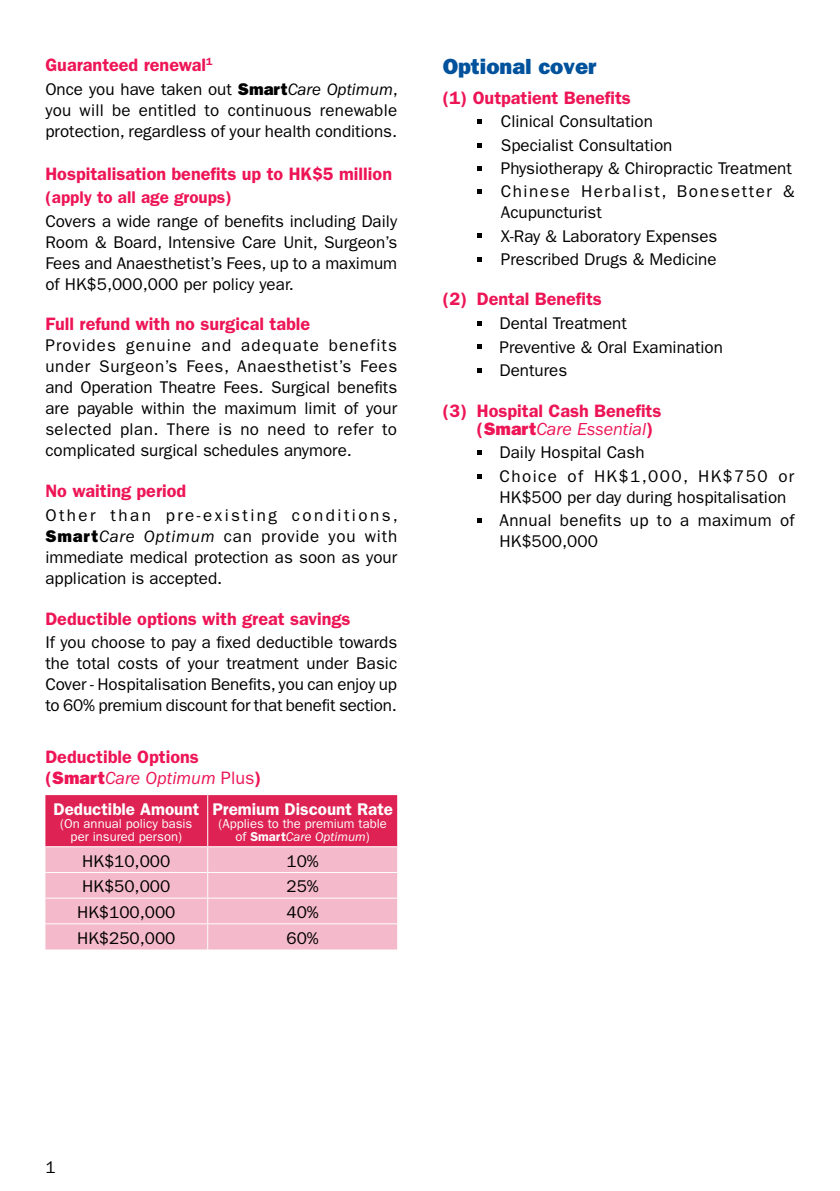
<style>
.page{position:relative;width:840px;height:1191px;background:#fff}
.page>*{position:absolute;margin:0;border:0;box-sizing:border-box;transform-origin:0 0}
.t1{font:800 22px "Franklin Gothic";color:#00529c}
.t2{font:600 18px/20.8px "Franklin Gothic";color:#ed1556}
.t3{font:17px/21px "Franklin Gothic";color:#000;text-align:justify}
.t4{font:600 17px "Franklin Gothic";color:#fff}
.t5{font:600 17px "Franklin Gothic";color:#ed1556}
.t6{font:13px/13px "Franklin Gothic";color:#fff;text-align:center}
.s1{font-weight:800}
.s2{font-style:italic}
.s3{font-weight:400;font-style:italic}
.s4{font-weight:400}
.s5{font-weight:600}
</style>
<div class="page">
<svg style="left:45px;top:795px;width:352px;height:154px;background:#ed89a5"></svg>
<svg style="left:477px;top:119px;width:4px;height:5px"></svg>
<svg style="left:477px;top:143px;width:4px;height:4px"></svg>
<svg style="left:477px;top:166px;width:4px;height:5px"></svg>
<svg style="left:477px;top:189px;width:4px;height:5px"></svg>
<svg style="left:477px;top:233px;width:4px;height:5px"></svg>
<svg style="left:477px;top:257px;width:4px;height:4px"></svg>
<svg style="left:477px;top:321px;width:4px;height:5px"></svg>
<svg style="left:477px;top:344px;width:4px;height:5px"></svg>
<svg style="left:477px;top:368px;width:4px;height:4px"></svg>
<svg style="left:477px;top:450px;width:4px;height:5px"></svg>
<svg style="left:477px;top:474px;width:4px;height:4px"></svg>
<svg style="left:477px;top:518px;width:4px;height:4px"></svg>
<p class="t2" style="left:45px;top:55px;width:169px">Guaranteed renewal<sup>1</sup></p>
<p class="t3" style="left:45px;top:79px;width:354px">Once you have taken out <span class="s1">Smart</span><span class="s2">Care Optimum</span>, you will be entitled to continuous renewable protection, regardless of your health conditions.</p>
<p class="t2" style="left:45px;top:163px;width:348px">Hospitalisation benefits up to HK$5 million</p>
<p class="t5" style="left:45px;top:187px;width:188px">(apply to all age groups)</p>
<p class="t3" style="left:45px;top:210px;width:353px">Covers a wide range of benefits including Daily Room &amp; Board, Intensive Care Unit, Surgeon’s Fees and Anaesthetist’s Fees, up to a maximum of HK$5,000,000 per policy year.</p>
<p class="t2" style="left:45px;top:314px;width:266px">Full refund with no surgical table</p>
<p class="t3" style="left:45px;top:335px;width:353px">Provides genuine and adequate benefits under Surgeon’s Fees, Anaesthetist’s Fees and Operation Theatre Fees. Surgical benefits are payable within the maximum limit of your selected plan. There is no need to refer to complicated surgical schedules anymore.</p>
<p class="t2" style="left:45px;top:480px;width:142px">No waiting period</p>
<p class="t3" style="left:45px;top:504px;width:354px">Other than pre-existing conditions, <span class="s1">Smart</span><span class="s2">Care Optimum</span> can provide you with immediate medical protection as soon as your application is accepted.</p>
<p class="t2" style="left:45px;top:608px;width:306px">Deductible options with great savings</p>
<p class="t3" style="left:45px;top:632px;width:353px">If you choose to pay a fixed deductible towards the total costs of your treatment under Basic Cover - Hospitalisation Benefits, you can enjoy up to 60% premium discount for that benefit section.</p>
<p class="t2" style="left:45px;top:747px;width:217px">Deductible Options (<span class="s1">Smart</span><span class="s3">Care Optimum</span> <span class="s4">Plus</span>)</p>
<p class="t4" style="left:53px;top:799px;width:147px">Deductible Amount</p>
<p class="t6" style="left:60px;top:817px;width:134px">(On annual policy basis per insured person)</p>
<p class="t4" style="left:212px;top:799px;width:182px">Premium Discount Rate</p>
<p class="t6" style="left:218px;top:817px;width:170px">(Applies to the premium table of <span class="s5">Smart</span><span class="s2">Care Optimum</span>)</p>
<p class="t3" style="left:82px;top:850px;width:90px">HK$10,000</p>
<p class="t3" style="left:286px;top:850px;width:34px">10%</p>
<p class="t3" style="left:82px;top:876px;width:90px">HK$50,000</p>
<p class="t3" style="left:286px;top:876px;width:34px">25%</p>
<p class="t3" style="left:77px;top:902px;width:100px">HK$100,000</p>
<p class="t3" style="left:286px;top:902px;width:34px">40%</p>
<p class="t3" style="left:77px;top:927px;width:100px">HK$250,000</p>
<p class="t3" style="left:286px;top:927px;width:34px">60%</p>
<p class="t1" style="left:442px;top:54px;width:155px">Optional cover</p>
<p class="t2" style="left:442px;top:87px;width:189px">(1) Outpatient Benefits</p>
<p class="t3" style="left:500px;top:110px;width:295px;line-height:23.2px;text-align:left">Clinical Consultation<br>Specialist Consultation<br>Physiotherapy &amp; Chiropractic Treatment<br>Chinese Herbalist, Bonesetter &amp;</p>
<p class="t3" style="left:500px;top:201px;width:218px;line-height:23.2px;text-align:left">Acupuncturist<br>X-Ray &amp; Laboratory Expenses<br>Prescribed Drugs &amp; Medicine</p>
<p class="t2" style="left:442px;top:289px;width:160px">(2) Dental Benefits</p>
<p class="t3" style="left:499px;top:312px;width:225px;line-height:23.2px;text-align:left">Dental Treatment<br>Preventive &amp; Oral Examination<br>Dentures</p>
<p class="t2" style="left:476px;top:401px;width:186px;line-height:18px;text-indent:-34px">(3) Hospital Cash Benefits (<span class="s1">Smart</span><span class="s3">Care Essential</span>)</p>
<p class="t3" style="left:499px;top:441px;width:296px;line-height:23.2px">Daily Hospital Cash<br>Choice of HK$1,000, HK$750 or</p>
<p class="t3" style="left:499px;top:485px;width:296px;line-height:23.2px">HK$500 per day during hospitalisation<br>Annual benefits up to a maximum of</p>
<p class="t3" style="left:499px;top:531px;width:100px">HK$500,000</p>
<p class="t3" style="left:45px;top:1156px;width:12px">1</p>
</div>
